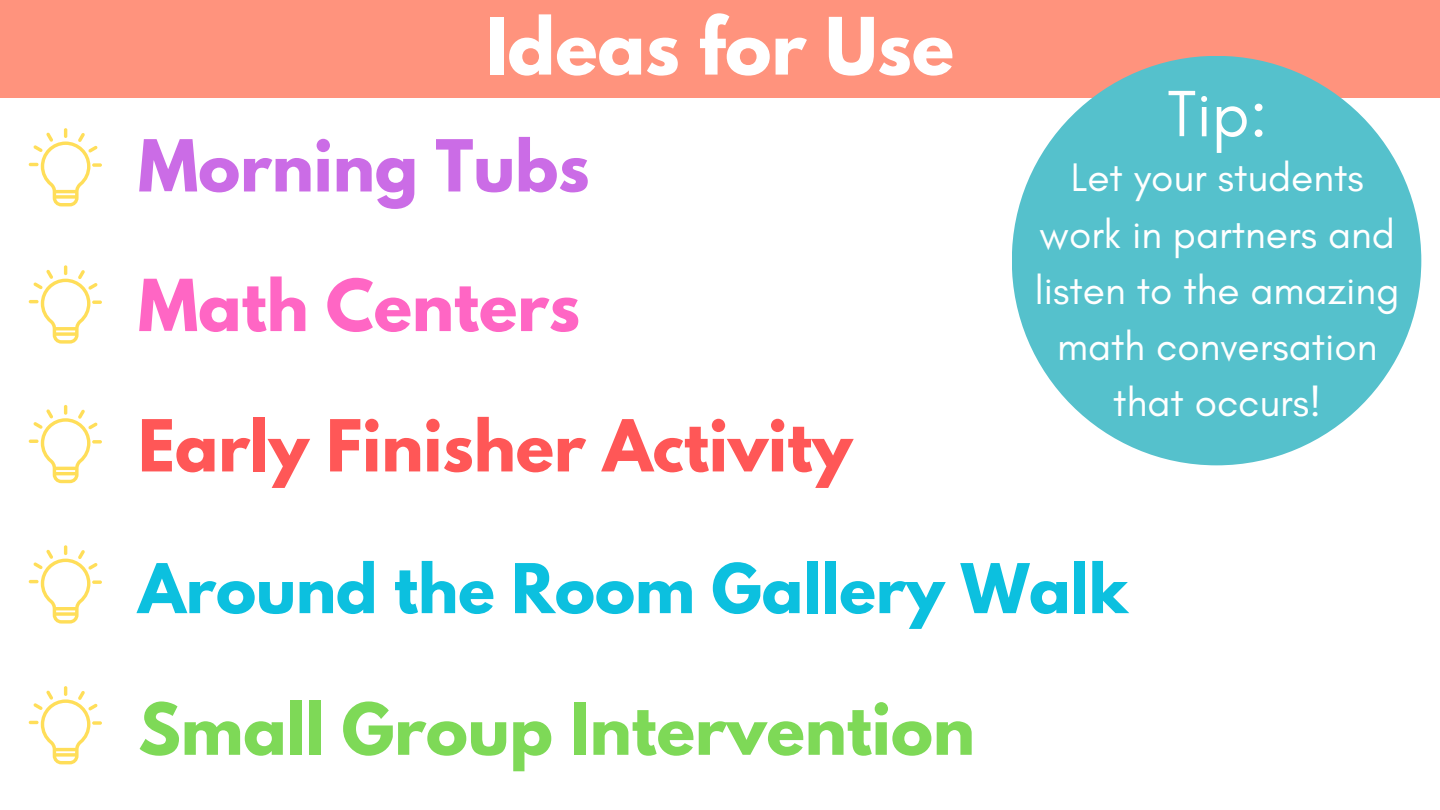
<style>
.page{position:relative;width:1440px;height:810px;background:#fff}
.page>*{position:absolute;margin:0;border:0;box-sizing:border-box;transform-origin:0 0}
.t1{font:700 70px "League Spartan";color:#fff}
.t2{font:66.6px "Glacial Indifference";color:#fff}
.t3{font:700 63.5px "League Spartan";color:#7ed957}
.t4{font:700 63.5px "League Spartan";color:#ff5757}
.t5{font:700 63.5px "League Spartan";color:#cb6ce6}
.t6{font:700 63.5px "League Spartan";color:#ff66c4}
.t7{font:700 60.7px "League Spartan";color:#0cc0df}
.t8{font:40.6px/56.2px "Glacial Indifference";color:#fff;text-align:center}
</style>
<div class="page">
<div style="left:0;top:0;width:1440px;height:98px;background:#ff937d"></div>
<div style="left:1012px;top:56px;width:409px;height:409px;background:#55c1cc;border-radius:50%"></div>
<svg style="left:29px;top:128px;width:73px;height:78px"></svg>
<svg style="left:29px;top:265px;width:73px;height:79px"></svg>
<svg style="left:29px;top:405px;width:73px;height:78px"></svg>
<svg style="left:29px;top:545px;width:73px;height:79px"></svg>
<svg style="left:29px;top:686px;width:73px;height:78px"></svg>
<h1 class="t1" style="left:486px;top:12px;width:470px">Ideas for Use</h1>
<p class="t5" style="left:138px;top:134px;width:453px">Morning Tubs</p>
<h1 class="t6" style="left:138px;top:274px;width:443px">Math Centers</h1>
<p class="t4" style="left:138px;top:414px;width:716px">Early Finisher Activity</p>
<p class="t2" style="left:1167px;top:73px;width:102px">Tip:</p>
<h2 class="t8" style="left:1035px;top:149px;width:366px">Let your students work in partners and listen to the amazing math conversation that occurs!</h2>
<h1 class="t7" style="left:138px;top:559px;width:991px">Around the Room Gallery Walk</h1>
<p class="t3" style="left:138px;top:698px;width:838px">Small Group Intervention</p>
</div>
